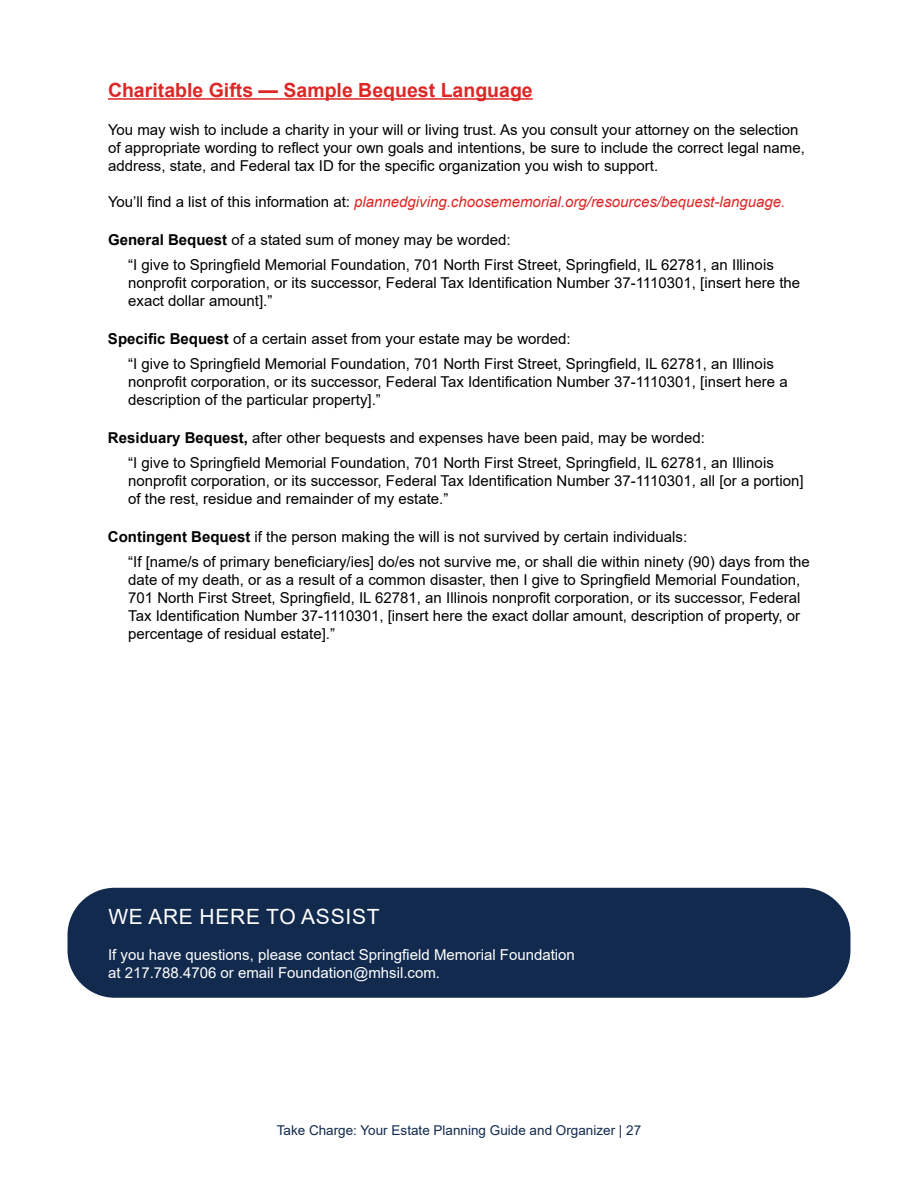
<style>
.page{position:relative;width:918px;height:1188px;background:#fff}
.page>*{position:absolute;margin:0;border:0;box-sizing:border-box;transform-origin:0 0}
.t1{font:21px "Arial";letter-spacing:.035em;color:#fff}
.t2{font:700 19.5px "Arial";color:#dc2726}
.t3{font:15px/18px "Arial";color:#000}
.t4{font:15px/18px "Arial";color:#fff}
.t5{font:italic 15px "Arial";color:#dc2726}
.t6{font:13.5px "Arial";color:#112a4e}
.s1{font-style:normal;color:#000}
.s2{font-weight:700}
</style>
<div class="page">
<div style="left:68px;top:888px;width:782px;height:110px;background:#112a4e;border-radius:47px"></div>
<hr style="left:108px;top:98px;width:425px;height:2px;background:#dc2726">
<h2 class="t2" style="left:108px;top:76px;width:426px">Charitable Gifts — Sample Bequest Language</h2>
<p class="t3" style="left:108px;top:121px;width:699px">You may wish to include a charity in your will or living trust. As you consult your attorney on the selection of appropriate wording to reflect your own goals and intentions, be sure to include the correct legal name, address, state, and Federal tax ID for the specific organization you wish to support.</p>
<p class="t5" style="left:108px;top:192px;width:679px"><span class="s1">You’ll find a list of this information at:</span> plannedgiving.choosememorial.org/resources/bequest-language.</p>
<p class="t3" style="left:128px;top:228px;width:647px;line-height:24.8px;text-indent:-20px"><span class="s2">General Bequest</span> of a stated sum of money may be worded:<br>“I give to Springfield Memorial Foundation, 701 North First Street, Springfield, IL 62781, an Illinois</p>
<p class="t3" style="left:128px;top:274px;width:674px">nonprofit corporation, or its successor, Federal Tax Identification Number 37-1110301, [insert here the exact dollar amount].”</p>
<p class="t3" style="left:128px;top:327px;width:647px;line-height:24.8px;text-indent:-20px"><span class="s2">Specific Bequest</span> of a certain asset from your estate may be worded:<br>“I give to Springfield Memorial Foundation, 701 North First Street, Springfield, IL 62781, an Illinois</p>
<p class="t3" style="left:128px;top:373px;width:661px">nonprofit corporation, or its successor, Federal Tax Identification Number 37-1110301, [insert here a description of the particular property].”</p>
<p class="t3" style="left:128px;top:426px;width:647px;line-height:24.8px;text-indent:-20px"><span class="s2">Residuary Bequest,</span> after other bequests and expenses have been paid, may be worded:<br>“I give to Springfield Memorial Foundation, 701 North First Street, Springfield, IL 62781, an Illinois</p>
<p class="t3" style="left:128px;top:472px;width:677px">nonprofit corporation, or its successor, Federal Tax Identification Number 37-1110301, all [or a portion] of the rest, residue and remainder of my estate.”</p>
<p class="t3" style="left:128px;top:525px;width:683px;line-height:24.8px;text-indent:-20px"><span class="s2">Contingent Bequest</span> if the person making the will is not survived by certain individuals:<br>“If [name/s of primary beneficiary/ies] do/es not survive me, or shall die within ninety (90) days from the</p>
<p class="t3" style="left:128px;top:571px;width:674px;text-align:justify">date of my death, or as a result of a common disaster, then I give to Springfield Memorial Foundation, 701 North First Street, Springfield, IL 62781, an Illinois nonprofit corporation, or its successor, Federal Tax Identification Number 37-1110301, [insert here the exact dollar amount, description of property, or percentage of residual estate].”</p>
<h1 class="t1" style="left:108px;top:903px;width:273px">WE ARE HERE TO ASSIST</h1>
<p class="t4" style="left:108px;top:945px;width:468px">If you have questions, please contact Springfield Memorial Foundation at 217.788.4706 or email Foundation@mhsil.com.</p>
<p class="t6" style="left:277px;top:1121px;width:366px">Take Charge: Your Estate Planning Guide and Organizer | 27</p>
</div>
